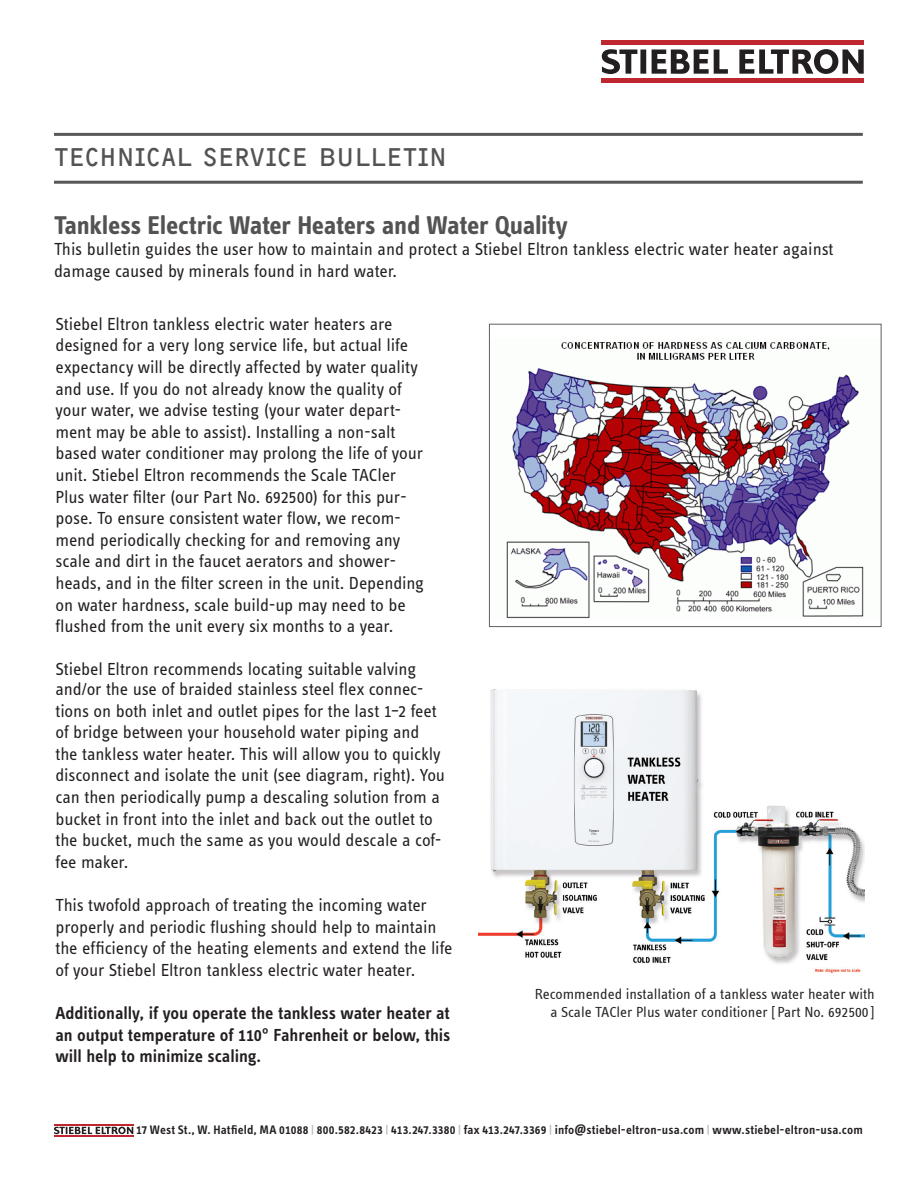
<style>
.page{position:relative;width:918px;height:1188px;background:#fff}
.page>*{position:absolute;margin:0;border:0;box-sizing:border-box;transform-origin:0 0}
.t1{font:700 26.55px "STE Info Text";letter-spacing:-.01em;color:#535353}
.t2{font:26.55px "F2 FOCR Bczyk Com";letter-spacing:.035em;color:#535353}
.t3{font:18px/21.6px "STE Info Text";letter-spacing:-.01em;color:#231f20}
.t4{font:600 18px/21.6px "STE Info Text";letter-spacing:-.005em;color:#231f20;text-align:justify}
.t5{font:15px/18px "STE Info Office";color:#231f20;text-align:right}
.t6{font:600 12.75px "STE Info Text";letter-spacing:.015em;color:#231f20}
.s1{color:#bcbdc0}
</style>
<div class="page">
<hr style="left:54px;top:181px;width:809px;height:3px;background:#57585a">
<hr style="left:54px;top:1124px;width:79px;height:1px;background:#c0262d">
<hr style="left:54px;top:1135px;width:79px;height:2px;background:#c0262d">
<svg style="left:54px;top:1127px;width:79px;height:7px"></svg>
<hr style="left:54px;top:133px;width:809px;height:3px;background:#57585a">
<div style="left:602px;top:40px;width:262px;height:5px;background:#c0262d"></div>
<div style="left:602px;top:78px;width:262px;height:5px;background:#c0262d"></div>
<svg style="left:652px;top:49px;width:76px;height:25px"></svg>
<div style="left:640px;top:49px;width:6px;height:25px;background:#231f20"></div>
<svg style="left:739px;top:49px;width:125px;height:25px"></svg>
<svg style="left:602px;top:49px;width:35px;height:25px"></svg>
<img style="left:479px;top:689px;width:385px;height:284px">
<img style="left:506px;top:342px;width:358px;height:277px">
<div style="left:489px;top:324px;width:392px;height:303px;border:1px solid #606060"></div>
<h1 class="t2" style="left:55px;top:142px;width:393px">TECHNICAL SERVICE BULLETIN</h1>
<p class="t1" style="left:54px;top:209px;width:515px">Tankless Electric Water Heaters and Water Quality</p>
<p class="t3" style="left:54px;top:239px;width:781px">This bulletin guides the user how to maintain and protect a Stiebel Eltron tankless electric water heater against damage caused by minerals found in hard water.</p>
<p class="t3" style="left:56px;top:313px;width:370px">Stiebel Eltron tankless electric water heaters are designed for a very long service life, but actual life expectancy will be directly affected by water quality and use. If you do not already know the quality of your water, we advise testing (your water depart&shy;ment may be able to assist). Installing a non-salt based water conditioner may prolong the life of your unit. Stiebel Eltron recommends the Scale TACler Plus water filter (our Part No. 692500) for this pur&shy;pose. To ensure consistent water flow, we recom&shy;mend periodically checking for and removing any scale and dirt in the faucet aerators and shower&shy;heads, and in the filter screen in the unit. Depending on water hardness, scale build-up may need to be flushed from the unit every six months to a year.</p>
<p class="t3" style="left:56px;top:659px;width:362px">Stiebel Eltron recommends locating suitable valving</p>
<p class="t3" style="left:56px;top:678px;width:391px">and/or the use of braided stainless steel flex connec&shy;tions on both inlet and outlet pipes for the last 1–2 feet of bridge between your household water piping and the tankless water heater. This will allow you to quickly disconnect and isolate the unit (see diagram, right). You can then periodically pump a descaling solution from a bucket in front into the inlet and back out the outlet to the bucket, much the same as you would descale a cof&shy;fee maker.</p>
<p class="t3" style="left:56px;top:894px;width:399px">This twofold approach of treating the incoming water properly and periodic flushing should help to maintain the efficiency of the heating elements and extend the life of your Stiebel Eltron tankless electric water heater.</p>
<p class="t4" style="left:56px;top:1002px;width:396px">Additionally, if you operate the tankless water heater at an output temperature of 110° Fahrenheit or below, this will help to minimize scaling.</p>
<p class="t5" style="left:535px;top:985px;width:341px">Recommended installation of a tankless water heater with a Scale TACler Plus water conditioner [Part No. 692500 ]</p>
<p class="t6" style="left:136px;top:1123px;width:728px">17 West St., W. Hatfield, MA 01088 <span class="s1">|</span> 800.582.8423 <span class="s1">|</span> 413.247.3380 <span class="s1">|</span> fax 413.247.3369 <span class="s1">|</span> info@stiebel-eltron-usa.com <span class="s1">|</span> www.stiebel-eltron-usa.com</p>
</div>
